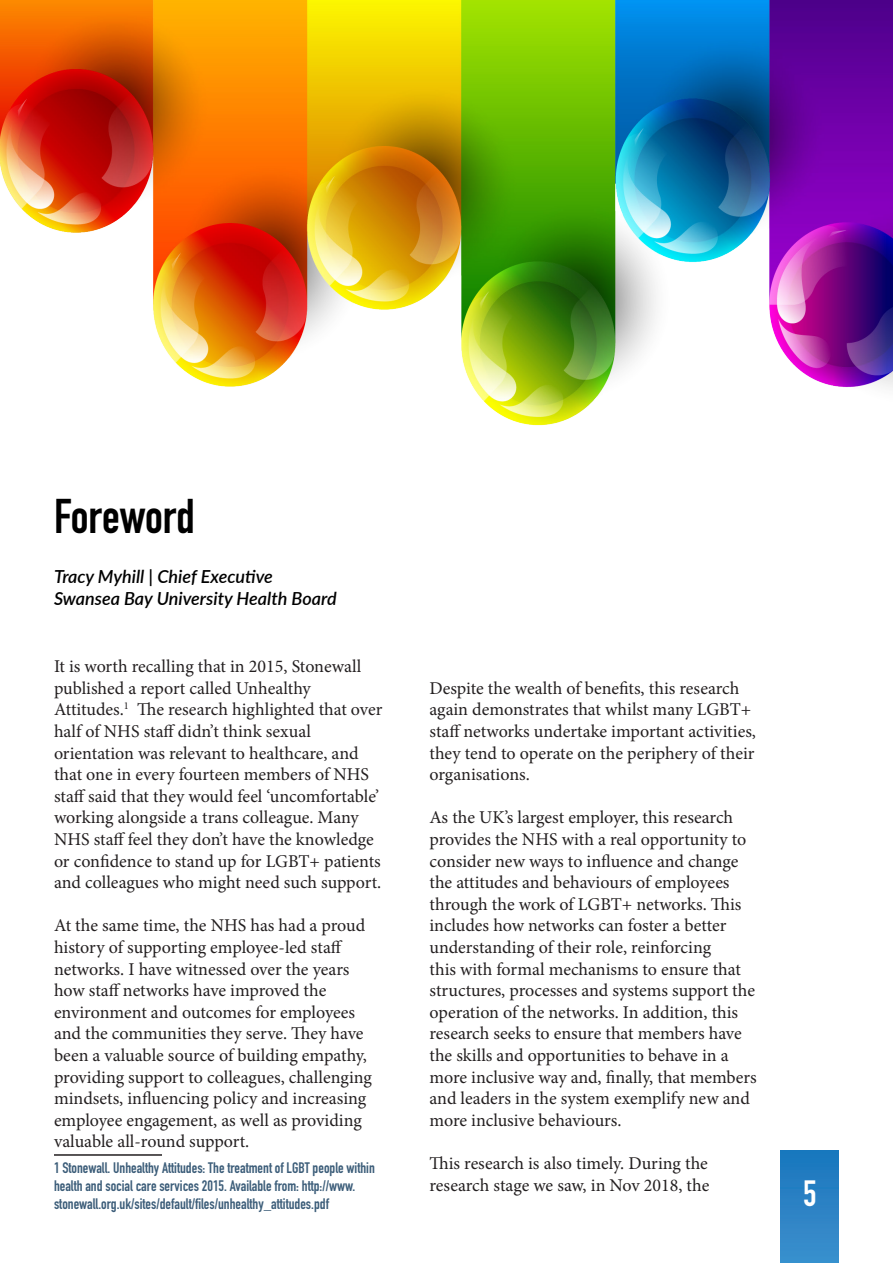
<style>
.page{position:relative;width:893px;height:1263px;background:#fff}
.page>*{position:absolute;margin:0;border:0;box-sizing:border-box;transform-origin:0 0}
.Header_DIN{font:700 48px "DIN Condensed";color:#000}
.t1{font:700 36px "DIN Condensed";color:#fff}
.t2{font:18px/21.6px "Minion Pro";letter-spacing:-.005em;color:#231f20}
.t3{font:italic 600 18px "Lato";color:#000}
.t4{font:700 15px/18px "DIN Condensed";color:#3c5d79}
</style>
<div class="page">
<div style="left:781px;top:1150px;width:58px;height:113px;background:linear-gradient(to bottom,#1976bd,#3c8fcd)"></div>
<hr style="left:54px;top:1154px;width:108px;height:2px;background:#231f20">
<img style="left:0;top:0;width:893px;height:426px">
<p class="Header_DIN" style="left:54px;top:484px;width:142px">Foreword</p>
<p class="t3" style="left:54px;top:563px;width:220px">Tracy Myhill | Chief Executive</p>
<p class="t3" style="left:54px;top:585px;width:284px">Swansea Bay University Health Board</p>
<p class="t2" style="left:54px;top:656px;width:309px">It is worth recalling that in 2015, Stonewall published a report called Unhealthy</p>
<p class="t2" style="left:54px;top:699px;width:330px">Attitudes.<sup>1</sup> The research highlighted that over half of NHS staff didn’t think sexual</p>
<p class="t2" style="left:54px;top:742px;width:329px">orientation was relevant to healthcare, and that one in every fourteen members of NHS staff said that they would feel ‘uncomfortable’ working alongside a trans colleague. Many NHS staff feel they don’t have the knowledge or confidence to stand up for LGBT+ patients and colleagues who might need such support.</p>
<p class="t2" style="left:54px;top:915px;width:313px">At the same time, the NHS has had a proud history of supporting employee-led staff</p>
<p class="t2" style="left:54px;top:958px;width:297px">networks. I have witnessed over the years how staff networks have improved the</p>
<p class="t2" style="left:54px;top:1001px;width:319px">environment and outcomes for employees and the communities they serve. They have been a valuable source of building empathy, providing support to colleagues, challenging mindsets, influencing policy and increasing employee engagement, as well as providing valuable all-round support.</p>
<p class="t4" style="left:54px;top:1159px;width:322px">1 Stonewall. Unhealthy Attitudes: The treatment of LGBT people within health and social care services 2015. Available from: http://www. stonewall.org.uk/sites/default/files/unhealthy_attitudes.pdf</p>
<p class="t2" style="left:429px;top:677px;width:328px">Despite the wealth of benefits, this research again demonstrates that whilst many LGBT+ staff networks undertake important activities, they tend to operate on the periphery of their organisations.</p>
<p class="t2" style="left:429px;top:807px;width:329px">As the UK’s largest employer, this research provides the NHS with a real opportunity to consider new ways to influence and change the attitudes and behaviours of employees through the work of LGBT+ networks. This includes how networks can foster a better understanding of their role, reinforcing<br>this with formal mechanisms to ensure that structures, processes and systems support the operation of the networks. In addition, this research seeks to ensure that members have the skills and opportunities to behave in a more inclusive way and, finally, that members and leaders in the system exemplify new and more inclusive behaviours.</p>
<p class="t2" style="left:429px;top:1152px;width:280px">This research is also timely. During the</p>
<p class="t2" style="left:429px;top:1174px;width:281px">research stage we saw, in Nov 2018, the</p>
<h2 class="t1" style="left:803px;top:1169px;width:15px">5</h2>
</div>
